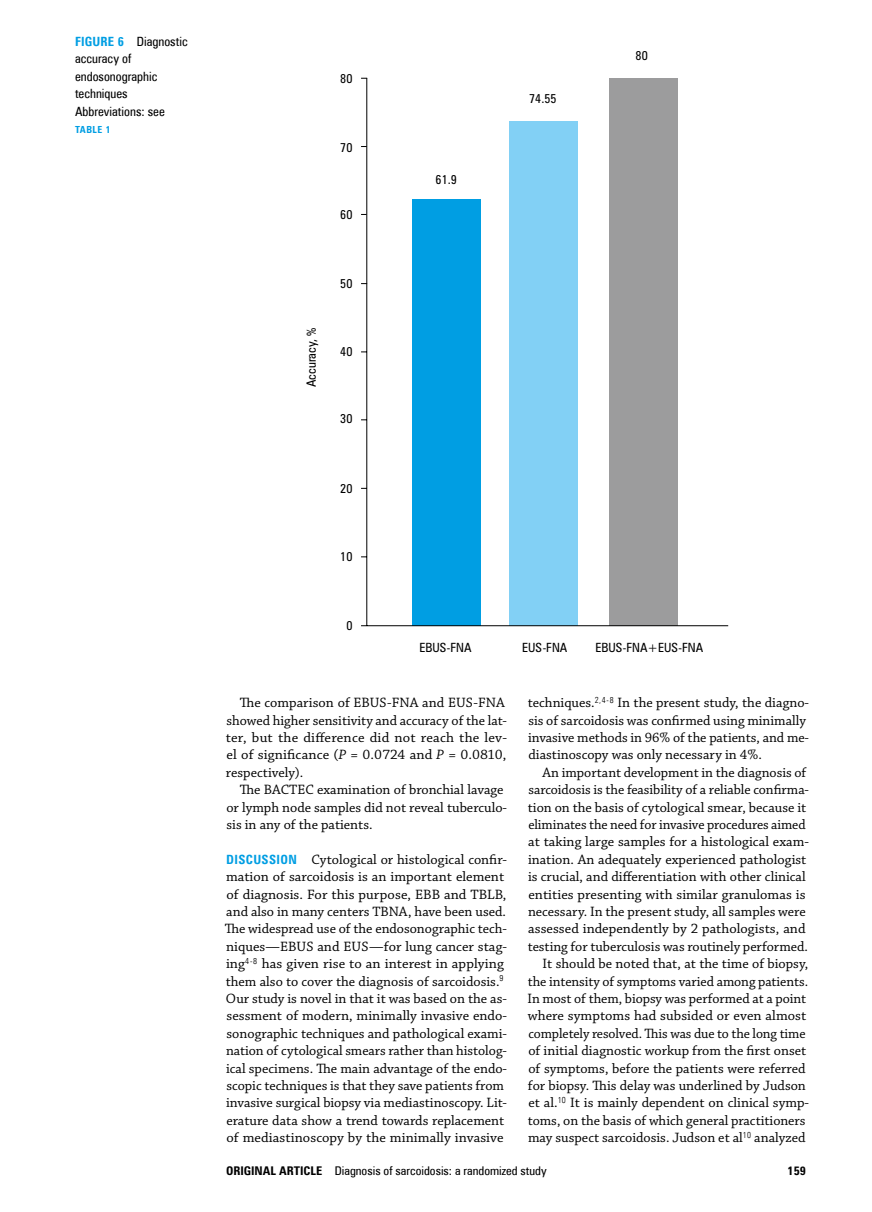
<style>
.page{position:relative;width:872px;height:1212px;background:#fff}
.page>*{position:absolute;margin:0;border:0;box-sizing:border-box;transform-origin:0 0}
.t1{font:14.25px/17.4px "Chaparral Pro MP";color:#000}
.t2{font:12.75px/17.4px "Zurich Cn EU Normal";color:#000}
.t3{font:12px "Zurich Cn EU Normal";color:#000;scale:1.04 1}
.t4{font:12px "Zurich Cn EU Bold";color:#000;scale:1.04 1}
.t5{font:9.75px "Zurich Cn EU Bold";letter-spacing:.05em;color:#009ee3}
.s1{font-family:"Zurich Cn EU Bold";color:#009ee3}
.s2{font-style:italic}
.s3{font-family:"Zurich Cn EU Bold";font-size:12.75px;color:#009ee3}
.s4{font-family:"Zurich Cn EU Bold"}
</style>
<div class="page">
<div style="left:412px;top:199px;width:68px;height:427px;background:#009ee3"></div>
<div style="left:509px;top:121px;width:69px;height:505px;background:#82d0f5"></div>
<div style="left:609px;top:78px;width:68px;height:548px;background:#9c9c9d"></div>
<hr style="left:366px;top:78px;width:1px;height:548px;background:#000">
<hr style="left:361px;top:625px;width:367px;height:1px;background:#000">
<p class="t2" style="left:75px;top:33px;width:114px"><span class="s1">FIGURE 6</span> Diagnostic accuracy of endosonographic techniques<br>Abbreviations: see</p>
<p class="t5" style="left:75px;top:123px;width:37px">TABLE 1</p>
<p class="t2" style="left:340px;top:70px;width:14px">80</p>
<p class="t2" style="left:340px;top:138px;width:14px">70</p>
<p class="t2" style="left:340px;top:206px;width:14px">60</p>
<p class="t2" style="left:303px;top:387px;width:61px;rotate:-90deg">Accuracy, %</p>
<p class="t2" style="left:340px;top:274px;width:14px">50</p>
<p class="t2" style="left:340px;top:343px;width:14px">40</p>
<p class="t2" style="left:340px;top:410px;width:14px">30</p>
<p class="t2" style="left:340px;top:480px;width:14px">20</p>
<p class="t2" style="left:340px;top:547px;width:14px">10</p>
<p class="t2" style="left:346px;top:617px;width:8px">0</p>
<p class="t2" style="left:435px;top:171px;width:23px">61.9</p>
<p class="t2" style="left:529px;top:90px;width:29px">74.55</p>
<p class="t2" style="left:635px;top:47px;width:14px">80</p>
<p class="t2" style="left:419px;top:639px;width:54px">EBUS-FNA</p>
<p class="t2" style="left:522px;top:639px;width:47px">EUS-FNA</p>
<p class="t2" style="left:595px;top:639px;width:109px">EBUS-FNA+EUS-FNA</p>
<p class="t1" style="left:226px;top:694px;width:283px;text-indent:14px">The comparison of EBUS‑FNA and EUS‑FNA showed higher sensitivity and accuracy of the lat‑ ter, but the difference did not reach the lev‑ el of significance (<span class="s2">P</span> = 0.0724 and <span class="s2">P</span> = 0.0810, respectively).</p>
<p class="t1" style="left:226px;top:781px;width:282px;text-indent:13px">The BACTEC examination of bronchial lavage or lymph node samples did not reveal tuberculo‑ sis in any of the patients.</p>
<p class="t1" style="left:225px;top:851px;width:284px"><span class="s3">DISCUSSION</span> Cytological or histological confir‑ mation of sarcoidosis is an important element of diagnosis. For this purpose, EBB and TBLB, and also in many centers TBNA, have been used.<br>The widespread use of the endosonographic tech‑ niques—EBUS and EUS—for lung cancer stag‑ ing<sup>4-8</sup> has given rise to an interest in applying them also to cover the diagnosis of sarcoidosis.<sup>9<br></sup>Our study is novel in that it was based on the as‑ sessment of modern, minimally invasive endo‑ sonographic techniques and pathological exami‑ nation of cytological smears rather than histolog‑ ical specimens. The main advantage of the endo‑ scopic techniques is that they save patients from invasive surgical biopsy via mediastinoscopy. Lit‑ erature data show a trend towards replacement of mediastinoscopy by the minimally invasive</p>
<p class="t1" style="left:528px;top:694px;width:283px">techniques.<sup>2,4-8</sup> In the present study, the diagno‑ sis of sarcoidosis was confirmed using minimally invasive methods in 96% of the patients, and me‑ diastinoscopy was only necessary in 4%.</p>
<p class="t1" style="left:527px;top:764px;width:283px;text-align:right">An important development in the diagnosis of sarcoidosis is the feasibility of a reliable confirma‑ tion on the basis of cytological smear, because it eliminates the need for invasive procedures aimed at taking large samples for a histological exam‑ ination. An adequately experienced pathologist is crucial, and differentiation with other clinical entities presenting with similar granulomas is necessary. In the present study, all samples were assessed independently by 2 pathologists, and testing for tuberculosis was routinely performed.<br>It should be noted that, at the time of biopsy, the intensity of symptoms varied among patients.<br>In most of them, biopsy was performed at a point where symptoms had subsided or even almost completely resolved. This was due to the long time of initial diagnostic workup from the first onset of symptoms, before the patients were referred for biopsy. This delay was underlined by Judson et al.<sup>10</sup> It is mainly dependent on clinical symp‑ toms, on the basis of which general practitioners may suspect sarcoidosis. Judson et al<sup>10</sup> analyzed</p>
<p class="t3" style="left:226px;top:1163px;width:310px"><span class="s4">ORIGINAL ARTICLE</span> Diagnosis of sarcoidosis: a randomized study</p>
<p class="t4" style="left:787px;top:1163px;width:19px">159</p>
</div>
